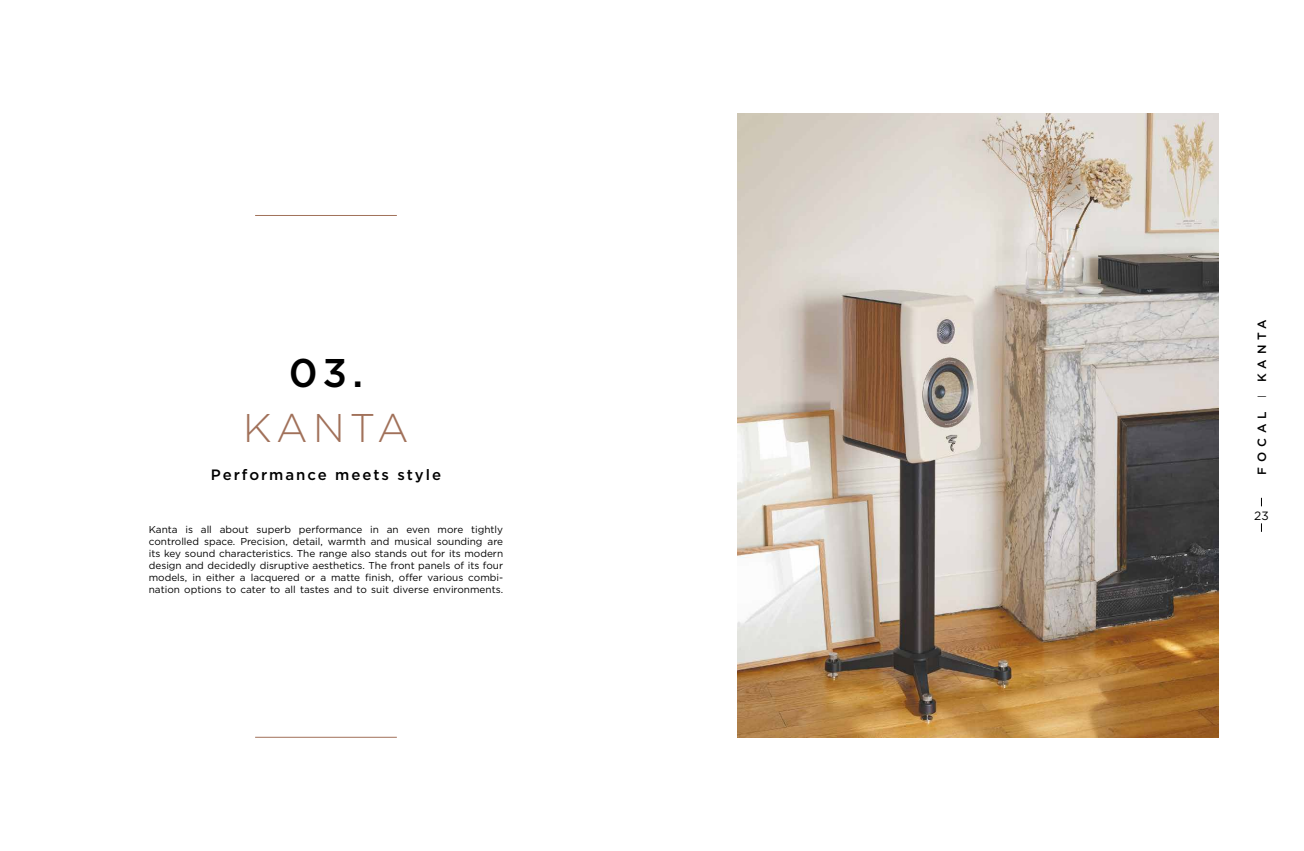
<style>
.page{position:relative;width:1304px;height:851px;background:#fff}
.page>*{position:absolute;margin:0;border:0;box-sizing:border-box;transform-origin:0 0}
.t1{font:300 40px "Gotham";letter-spacing:.12em;color:#a1715a}
.t2{font:500 40px "Gotham";color:#000}
.t3{font:500 15px "Gotham";letter-spacing:.13em;color:#000}
.t4{font:500 12px "Gotham";letter-spacing:.4em;color:#000}
.t5{font:12px "Gotham";color:#000}
.t6{font:10px/12px "Gotham";color:#000;text-align:justify}
.s1{font-weight:300}
</style>
<div class="page">
<hr style="left:255px;top:215px;width:142px;height:1px;background:#a1715a">
<hr style="left:255px;top:737px;width:142px;height:1px;background:#a1715a">
<img style="left:737px;top:113px;width:482px;height:624px">
<h1 class="t2" style="left:289px;top:346px;width:76px">03.</h1>
<h1 class="t1" style="left:243px;top:402px;width:167px">KANTA</h1>
<h2 class="t3" style="left:211px;top:465px;width:232px">Performance meets style</h2>
<p class="t6" style="left:149px;top:523px;width:356px">Kanta is all about superb performance in an even more tightly controlled space. Precision, detail, warmth and musical sounding are its key sound characteristics. The range also stands out for its modern design and decidedly disruptive aesthetics. The front panels of its four models, in either a lacquered or a matte finish, offer various combi&shy;nation options to cater to all tastes and to suit diverse environments.</p>
<p class="t4" style="left:1254px;top:474px;width:157px;rotate:-90deg">FOCAL <span class="s1">I</span> KANTA</p>
<p class="t5" style="left:1254px;top:508px;width:16px">23</p>
</div>
